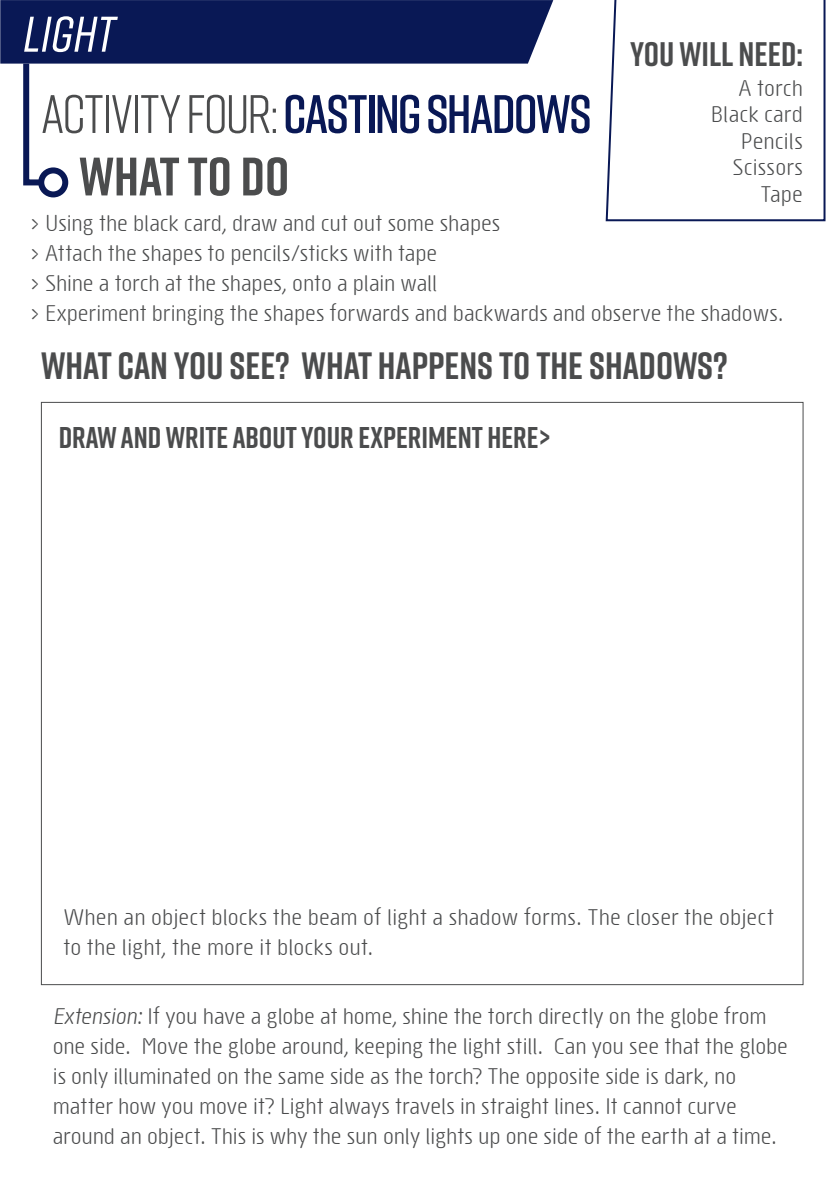
<style>
.page{position:relative;width:840px;height:1191px;background:#fff}
.page>*{position:absolute;margin:0;border:0;box-sizing:border-box;transform-origin:0 0}
.t1{font:600 54px "Rift";letter-spacing:-.03em;color:#091855}
.t2{font:700 54px "Rift";color:#4b4c4d}
.t3{font:italic 500 50px "Rift";color:#fff}
.t4{font:700 38px "Rift";color:#4b4c4d}
.t5{font:700 34px "Rift";color:#4b4c4d}
.t6{font:700 30px "Rift";color:#4b4c4d}
.t7{font:22px/30px "Sys TT";color:#4b4c4d}
.s1{font-weight:400;color:#4b4c4d}
.s2{font-style:italic}
</style>
<div class="page">
<svg style="left:605px;top:0;width:221px;height:222px"></svg>
<svg style="left:0;top:0;width:553px;height:188px"></svg>
<div style="left:38px;top:167px;width:30px;height:30px;border:6px solid #091855;border-radius:50%"></div>
<p class="t3" style="left:23px;top:-1px;width:93px">Light</p>
<p class="t1" style="left:41px;top:76px;width:552px"><span class="s1">Activity FOUR:</span>CASTING SHADOWS</p>
<p class="t2" style="left:79px;top:138px;width:211px">WHAT TO DO</p>
<p class="t5" style="left:629px;top:30px;width:174px">YOU WILL NEED:</p>
<p class="t7" style="left:738px;top:72px;width:66px">A torch</p>
<p class="t7" style="left:710px;top:98px;width:94px">Black card</p>
<p class="t7" style="left:740px;top:125px;width:64px">Pencils</p>
<p class="t7" style="left:732px;top:151px;width:72px">Scissors</p>
<p class="t7" style="left:760px;top:178px;width:44px">Tape</p>
<p class="t7" style="left:30px;top:207px;width:471px">&gt; Using the black card, draw and cut out some shapes</p>
<p class="t7" style="left:30px;top:237px;width:408px">&gt; Attach the shapes to pencils/sticks with tape</p>
<p class="t7" style="left:30px;top:267px;width:409px">&gt; Shine a torch at the shapes, onto a plain wall</p>
<p class="t7" style="left:30px;top:297px;width:754px">&gt; Experiment bringing the shapes forwards and backwards and observe the shadows.</p>
<p class="t4" style="left:41px;top:338px;width:687px">WHAT CAN YOU SEE? WHAT HAPPENS TO THE SHADOWS?</p>
<p class="t6" style="left:59px;top:416px;width:493px">DRAW AND WRITE ABOUT YOUR EXPERIMENT HERE&gt;</p>
<p class="t7" style="left:63px;top:901px;width:711px">When an object blocks the beam of light a shadow forms. The closer the object to the light, the more it blocks out.</p>
<p class="t7" style="left:53px;top:1000px;width:736px"><span class="s2">Extension:</span> If you have a globe at home, shine the torch directly on the globe from one side. Move the globe around, keeping the light still. Can you see that the globe is only illuminated on the same side as the torch? The opposite side is dark, no matter how you move it? Light always travels in straight lines. It cannot curve around an object. This is why the sun only lights up one side of the earth at a time.</p>
</div>
